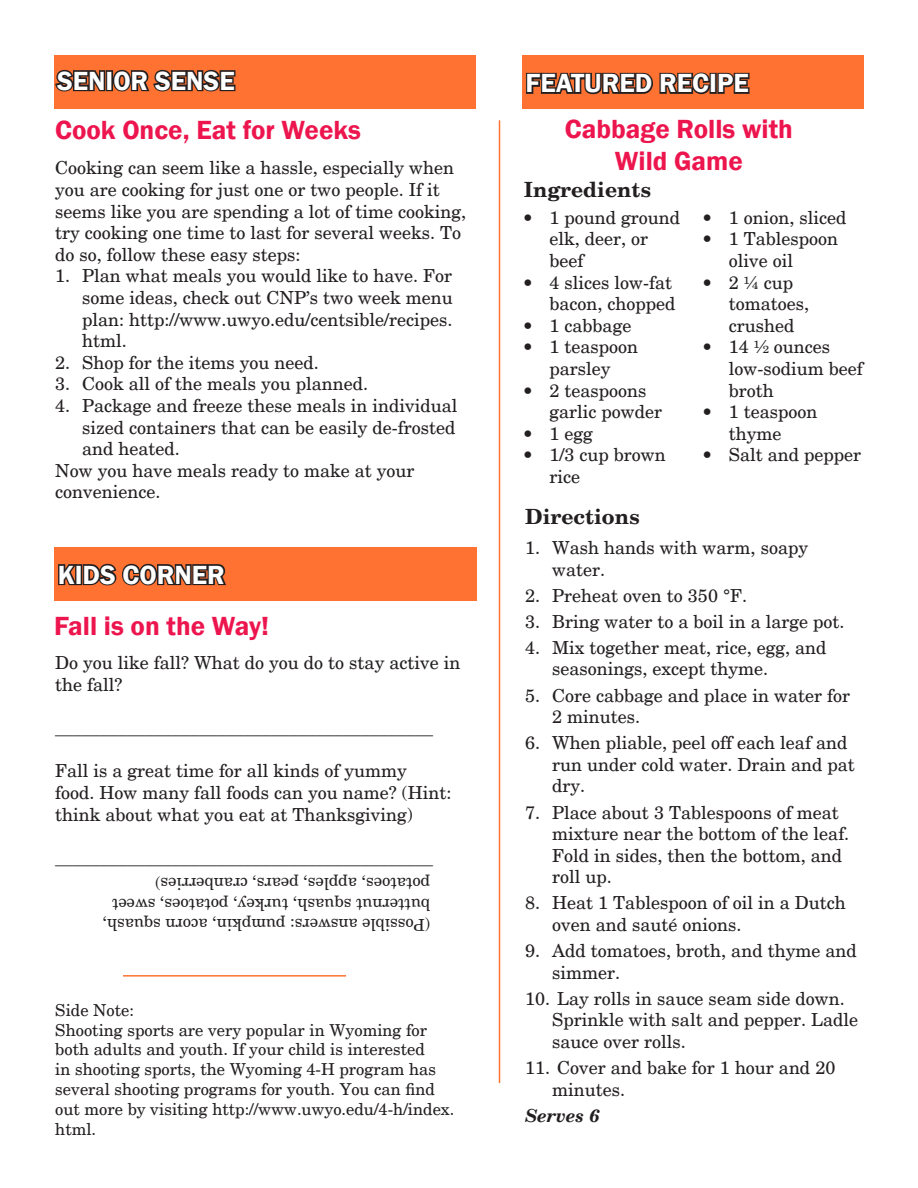
<style>
.page{position:relative;width:918px;height:1188px;background:#fff}
.page>*{position:absolute;margin:0;border:0;box-sizing:border-box;transform-origin:0 0}
.Article_Title{font:600 27px/32.4px "Franklin Gothic";color:#ed154e;text-align:center}
.Article_Title-2{font:600 27px "Franklin Gothic";color:#fff}
.t1{font:700 21px "New Century Schlbk";color:#231f20}
.t2{font:18px/21.6px "New Century Schlbk";color:#231f20}
.t3{font:italic 700 18px "New Century Schlbk";color:#231f20}
.t4{font:16.5px/19.8px "New Century Schlbk";color:#231f20}
</style>
<div class="page">
<div style="left:54px;top:55px;width:421px;height:54px;background:#ff7231"></div>
<svg style="left:55px;top:69px;width:181px;height:23px"></svg>
<hr style="left:499px;top:120px;width:1px;height:963px;background:#ff7231">
<div style="left:523px;top:55px;width:341px;height:54px;background:#ff7231"></div>
<svg style="left:526px;top:72px;width:224px;height:23px"></svg>
<div style="left:55px;top:547px;width:422px;height:54px;background:#ff7231"></div>
<svg style="left:58px;top:563px;width:168px;height:23px"></svg>
<hr style="left:123px;top:975px;width:223px;height:2px;background:#ff7231">
<p class="Article_Title-2" style="left:57px;top:64px;width:179px">SENIOR SENSE</p>
<p class="Article_Title-2" style="left:526px;top:67px;width:225px">FEATURED RECIPE</p>
<p class="Article_Title" style="left:55px;top:114px;width:307px">Cook Once, Eat for Weeks</p>
<p class="t2" style="left:55px;top:157px;width:413px">Cooking can seem like a hassle, especially when you are cooking for just one or two people. If it seems like you are spending a lot of time cooking, try cooking one time to last for several weeks. To do so, follow these easy steps:</p>
<p class="t2" style="left:82px;top:265px;width:372px;text-align:justify;text-indent:-27px">1. Plan what meals you would like to have. For some ideas, check out CNP’s two week menu plan: http://www.uwyo.edu/centsible/recipes. html.</p>
<p class="t2" style="left:55px;top:352px;width:265px">2. Shop for the items you need.</p>
<p class="t2" style="left:55px;top:373px;width:315px">3. Cook all of the meals you planned.</p>
<p class="t2" style="left:82px;top:395px;width:377px;text-align:justify;text-indent:-27px">4. Package and freeze these meals in individual sized containers that can be easily de-frosted and heated.</p>
<p class="t2" style="left:55px;top:460px;width:361px">Now you have meals ready to make at your convenience.</p>
<p class="Article_Title-2" style="left:58px;top:558px;width:169px">KIDS CORNER</p>
<p class="Article_Title" style="left:54px;top:610px;width:217px">Fall is on the Way!</p>
<p class="t2" style="left:55px;top:652px;width:407px">Do you like fall? What do you do to stay active in the fall?</p>
<p class="t2" style="left:55px;top:717px;width:379px">__________________________________________</p>
<p class="t2" style="left:55px;top:760px;width:353px">Fall is a great time for all kinds of yummy</p>
<p class="t2" style="left:55px;top:782px;width:398px">food. How many fall foods can you name? (Hint: think about what you eat at Thanksgiving)</p>
<p class="t2" style="left:55px;top:847px;width:379px">__________________________________________</p>
<p class="t4" style="left:430px;top:935px;width:329px;rotate:-180deg">(Possible answers: pumpkin, acorn squash, butternut squash, turkey, potatoes, sweet</p>
<p class="t4" style="left:430px;top:893px;width:277px;rotate:-180deg">potatoes, apples, pears, cranberries)</p>
<p class="t4" style="left:55px;top:1000px;width:80px">Side Note:</p>
<p class="t4" style="left:55px;top:1020px;width:401px">Shooting sports are very popular in Wyoming for both adults and youth. If your child is interested<br>in shooting sports, the Wyoming 4-H program has several shooting programs for youth. You can find out more by visiting http://www.uwyo.edu/4-h/index. html.</p>
<p class="Article_Title" style="left:565px;top:113px;width:230px">Cabbage Rolls with<br>Wild Game</p>
<p class="t1" style="left:524px;top:176px;width:129px">Ingredients</p>
<p class="t2" style="left:550px;top:207px;width:132px;text-indent:-27px">• 1 pound ground elk, deer, or beef</p>
<p class="t2" style="left:523px;top:272px;width:154px;text-align:right">• 4 slices low-fat bacon, chopped</p>
<p class="t2" style="left:523px;top:315px;width:110px">• 1 cabbage</p>
<p class="t2" style="left:523px;top:336px;width:117px;text-align:center">• 1 teaspoon parsley</p>
<p class="t2" style="left:550px;top:380px;width:114px;text-indent:-27px">• 2 teaspoons garlic powder</p>
<p class="t2" style="left:523px;top:423px;width:72px">• 1 egg</p>
<p class="t2" style="left:550px;top:444px;width:118px;text-indent:-27px">• 1/3 cup brown rice</p>
<p class="t1" style="left:525px;top:503px;width:116px">Directions</p>
<p class="t2" style="left:702px;top:207px;width:146px">• 1 onion, sliced</p>
<p class="t2" style="left:729px;top:228px;width:111px;text-indent:-27px">• 1 Tablespoon olive oil</p>
<p class="t2" style="left:729px;top:272px;width:82px;text-indent:-27px">• 2 ¼ cup tomatoes, crushed</p>
<p class="t2" style="left:729px;top:336px;width:136px;text-indent:-27px">• 14 ½ ounces low-sodium beef broth</p>
<p class="t2" style="left:702px;top:401px;width:117px;text-align:center">• 1 teaspoon thyme</p>
<p class="t2" style="left:702px;top:444px;width:161px">• Salt and pepper</p>
<p class="t2" style="left:552px;top:537px;width:257px;text-indent:-27px">1. Wash hands with warm, soapy water.</p>
<p class="t2" style="left:525px;top:585px;width:223px">2. Preheat oven to 350 °F.</p>
<p class="t2" style="left:525px;top:611px;width:321px">3. Bring water to a boil in a large pot.</p>
<p class="t2" style="left:552px;top:637px;width:276px;text-indent:-27px">4. Mix together meat, rice, egg, and seasonings, except thyme.</p>
<p class="t2" style="left:552px;top:685px;width:299px;text-indent:-27px">5. Core cabbage and place in water for<br>2 minutes.</p>
<p class="t2" style="left:552px;top:732px;width:304px;text-indent:-27px">6. When pliable, peel off each leaf and run under cold water. Drain and pat dry.</p>
<p class="t2" style="left:552px;top:802px;width:299px;text-indent:-27px">7. Place about 3 Tablespoons of meat mixture near the bottom of the leaf.<br>Fold in sides, then the bottom, and roll up.</p>
<p class="t2" style="left:552px;top:892px;width:295px;text-indent:-27px">8. Heat 1 Tablespoon of oil in a Dutch oven and sauté onions.</p>
<p class="t2" style="left:552px;top:940px;width:306px;text-indent:-27px">9. Add tomatoes, broth, and thyme and simmer.</p>
<p class="t2" style="left:552px;top:988px;width:307px;text-indent:-27px">10. Lay rolls in sauce seam side down.<br>Sprinkle with salt and pepper. Ladle sauce over rolls.</p>
<p class="t2" style="left:552px;top:1057px;width:285px;text-indent:-27px">11. Cover and bake for 1 hour and 20 minutes.</p>
<p class="t3" style="left:525px;top:1104px;width:76px">Serves 6</p>
</div>
